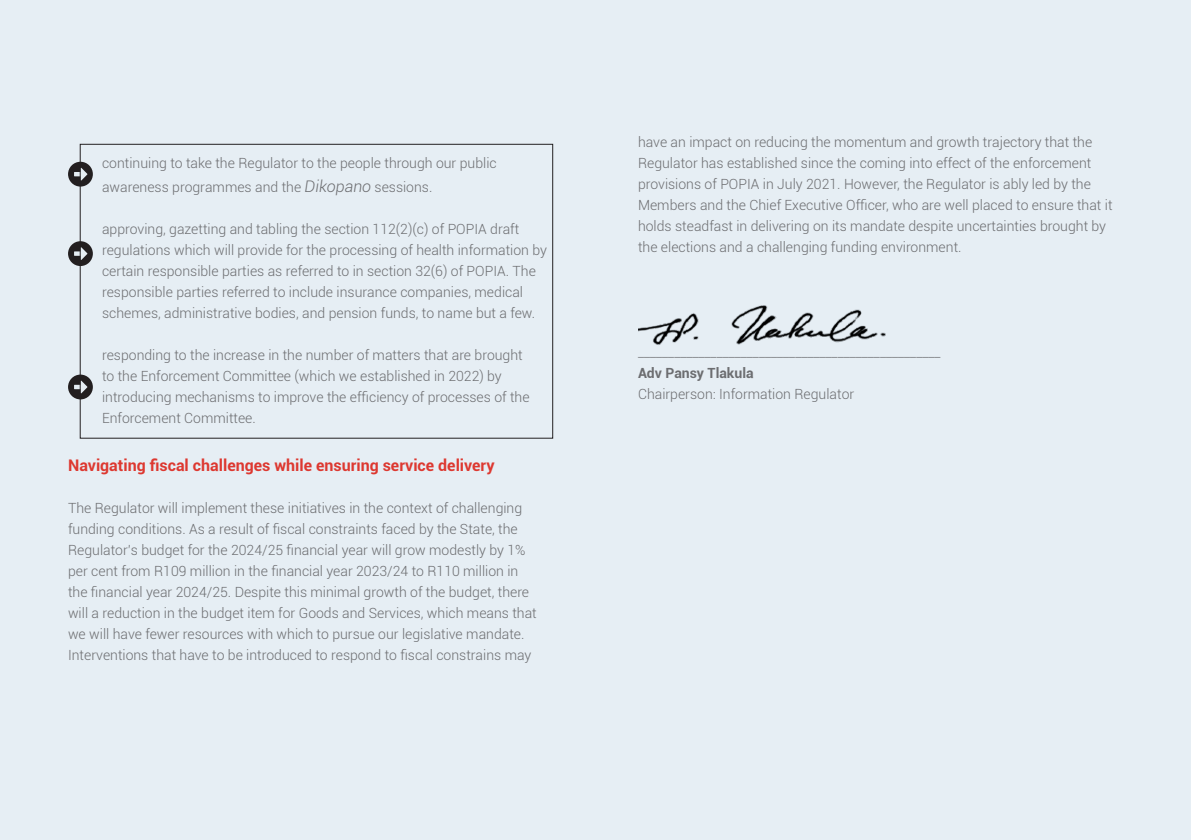
<style>
.page{position:relative;width:1191px;height:840px;background:#fff}
.page>*{position:absolute;margin:0;border:0;box-sizing:border-box;transform-origin:0 0}
.t1{font:700 16px "Roboto";color:#dd3830}
.t2{font:300 14px/21px "Roboto";color:#6c6d70}
.t3{font:700 14px "Roboto";color:#6c6d70}
.s1{font-style:italic;font-size:16px}
</style>
<div class="page">
<div style="left:0;top:0;width:1191px;height:839px;background:#e6eef4"></div>
<div style="left:80px;top:144px;width:473px;height:294px;border:1px solid #231f20"></div>
<svg style="left:68px;top:162px;width:25px;height:24px"></svg>
<svg style="left:68px;top:374px;width:25px;height:25px"></svg>
<svg style="left:68px;top:241px;width:25px;height:25px"></svg>
<img style="left:638px;top:305px;width:248px;height:40px">
<p class="t2" style="left:102px;top:150px;width:396px;line-height:24px">continuing to take the Regulator to the people through our public awareness programmes and the <span class="s1">Dikopano</span> sessions.</p>
<p class="t2" style="left:102px;top:218px;width:446px">approving, gazetting and tabling the section 112(2)(c) of POPIA draft regulations which will provide for the processing of health information by certain responsible parties as referred to in section 32(6) of POPIA. The responsible parties referred to include insurance companies, medical schemes, administrative bodies, and pension funds, to name but a few.</p>
<p class="t2" style="left:102px;top:344px;width:429px">responding to the increase in the number of matters that are brought to the Enforcement Committee (which we established in 2022) by introducing mechanisms to improve the efficiency of processes of the Enforcement Committee.</p>
<p class="t1" style="left:68px;top:454px;width:428px">Navigating fiscal challenges while ensuring service delivery</p>
<p class="t2" style="left:68px;top:497px;width:470px">The Regulator will implement these initiatives in the context of challenging funding conditions. As a result of fiscal constraints faced by the State, the Regulator’s budget for the 2024/25 financial year will grow modestly by 1% per cent from R109 million in the financial year 2023/24 to R110 million in the financial year 2024/25. Despite this minimal growth of the budget, there will a reduction in the budget item for Goods and Services, which means that we will have fewer resources with which to pursue our legislative mandate.<br>Interventions that have to be introduced to respond to fiscal constrains may</p>
<p class="t2" style="left:638px;top:131px;width:476px">have an impact on reducing the momentum and growth trajectory that the Regulator has established since the coming into effect of the enforcement provisions of POPIA in July 2021. However, the Regulator is ably led by the Members and the Chief Executive Officer, who are well placed to ensure that it holds steadfast in delivering on its mandate despite uncertainties brought by the elections and a challenging funding environment.</p>
<p class="t2" style="left:638px;top:341px;width:304px">__________________________________________________</p>
<p class="t3" style="left:638px;top:363px;width:117px">Adv Pansy Tlakula</p>
<p class="t2" style="left:638px;top:383px;width:218px">Chairperson: Information Regulator</p>
</div>
